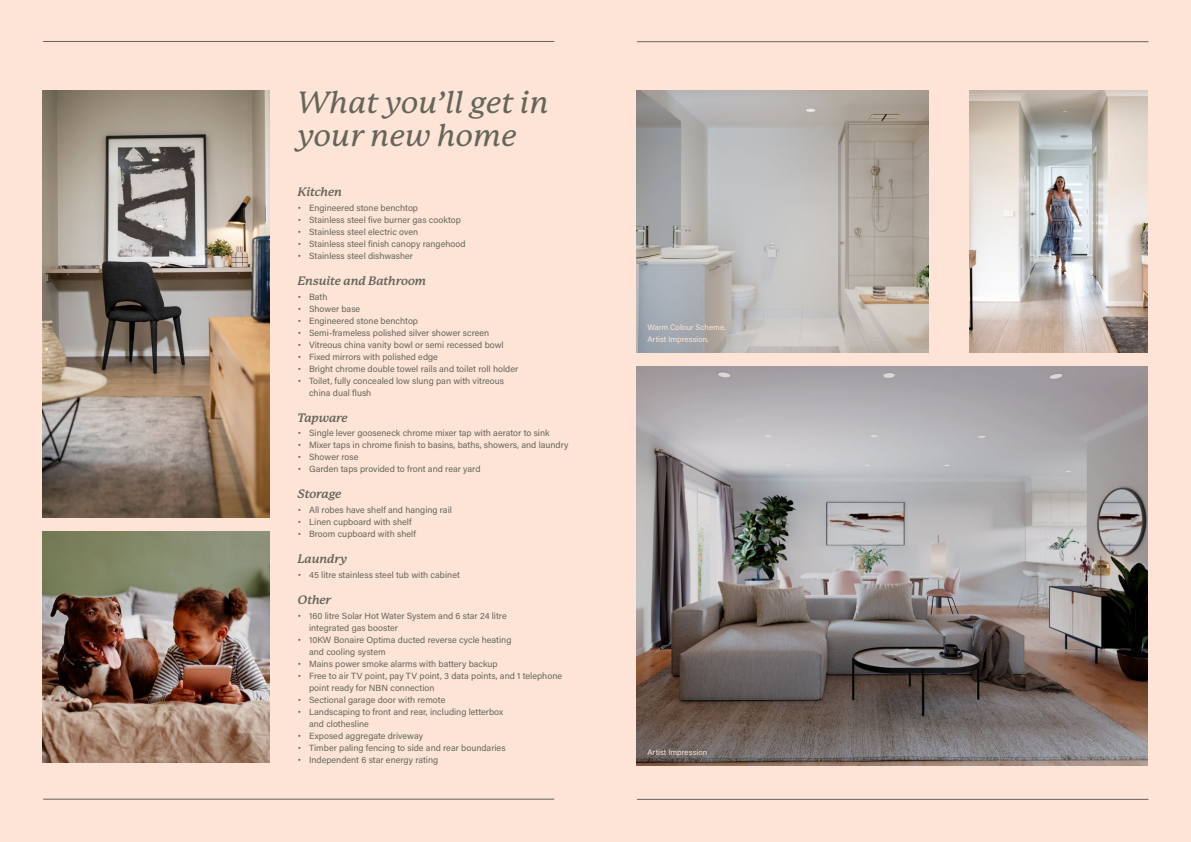
<style>
.page{position:relative;width:1191px;height:842px;background:#fde4d6}
.page>*{position:absolute;margin:0;border:0;box-sizing:border-box;transform-origin:0 0}
.t1{font:italic 500 30px/33px "P22 Mackinac Pro";color:#65655b}
.t2{font:italic 700 12px "P22 Mackinac Pro";letter-spacing:-.015em;color:#65655b}
.t3{font:9px/12px "Acumin Variable Concept";color:#65655b}
.t4{font:8px/12px "Acumin Variable Concept";color:#fde4d6}
</style>
<div class="page">
<img style="left:637px;top:366px;width:510px;height:399px">
<img style="left:637px;top:91px;width:291px;height:261px">
<img style="left:43px;top:531px;width:226px;height:232px">
<img style="left:969px;top:91px;width:178px;height:261px">
<img style="left:43px;top:91px;width:226px;height:426px">
<hr style="left:637px;top:42px;width:511px;height:1px;background:#65655b">
<hr style="left:637px;top:799px;width:511px;height:1px;background:#65655b">
<hr style="left:43px;top:41px;width:511px;height:1px;background:#65655b">
<hr style="left:43px;top:799px;width:511px;height:1px;background:#65655b">
<h1 class="t1" style="left:298px;top:86px;width:252px">What you’ll get in your new home</h1>
<h2 class="t2" style="left:298px;top:185px;width:46px">Kitchen</h2>
<p class="t3" style="left:298px;top:201px;width:169px">Ŋ Engineered stone benchtop<br>Ŋ Stainless steel five burner gas cooktop Ŋ Stainless steel electric oven<br>Ŋ Stainless steel finish canopy rangehood Ŋ Stainless steel dishwasher</p>
<h2 class="t2" style="left:298px;top:274px;width:130px">Ensuite and Bathroom</h2>
<p class="t3" style="left:298px;top:290px;width:31px">Ŋ Bath</p>
<p class="t3" style="left:298px;top:302px;width:64px">Ŋ Shower base</p>
<p class="t3" style="left:298px;top:314px;width:122px">Ŋ Engineered stone benchtop</p>
<p class="t3" style="left:298px;top:326px;width:193px">Ŋ Semi-frameless polished silver shower screen</p>
<p class="t3" style="left:298px;top:338px;width:207px">Ŋ Vitreous china vanity bowl or semi recessed bowl</p>
<p class="t3" style="left:298px;top:350px;width:142px">Ŋ Fixed mirrors with polished edge</p>
<p class="t3" style="left:298px;top:362px;width:222px">Ŋ Bright chrome double towel rails and toilet roll holder</p>
<p class="t3" style="left:298px;top:374px;width:208px">Ŋ Toilet, fully concealed low slung pan with vitreous</p>
<p class="t3" style="left:309px;top:386px;width:64px">china dual flush</p>
<h2 class="t2" style="left:298px;top:410px;width:52px">Tapware</h2>
<p class="t3" style="left:298px;top:427px;width:272px">Ŋ Single lever gooseneck chrome mixer tap with aerator to sink<br>Ŋ Mixer taps in chrome finish to basins, baths, showers, and laundry Ŋ Shower rose<br>Ŋ Garden taps provided to front and rear yard</p>
<h2 class="t2" style="left:298px;top:487px;width:45px">Storage</h2>
<p class="t3" style="left:298px;top:504px;width:156px">Ŋ All robes have shelf and hanging rail<br>Ŋ Linen cupboard with shelf<br>Ŋ Broom cupboard with shelf</p>
<h2 class="t2" style="left:298px;top:552px;width:51px">Laundry</h2>
<p class="t3" style="left:298px;top:569px;width:164px">Ŋ 45 litre stainless steel tub with cabinet</p>
<h2 class="t2" style="left:298px;top:593px;width:35px">Other</h2>
<p class="t3" style="left:298px;top:609px;width:210px">Ŋ 160 litre Solar Hot Water System and 6 star 24 litre</p>
<p class="t3" style="left:309px;top:621px;width:90px">integrated gas booster</p>
<p class="t3" style="left:298px;top:633px;width:215px">Ŋ 10KW Bonaire Optima ducted reverse cycle heating</p>
<p class="t3" style="left:309px;top:645px;width:78px">and cooling system</p>
<p class="t3" style="left:298px;top:657px;width:201px">Ŋ Mains power smoke alarms with battery backup</p>
<p class="t3" style="left:298px;top:669px;width:266px">Ŋ Free to air TV point, pay TV point, 3 data points, and 1 telephone</p>
<p class="t3" style="left:309px;top:681px;width:127px">point ready for NBN connection</p>
<p class="t3" style="left:298px;top:693px;width:149px">Ŋ Sectional garage door with remote</p>
<p class="t3" style="left:298px;top:705px;width:207px">Ŋ Landscaping to front and rear, including letterbox</p>
<p class="t3" style="left:309px;top:717px;width:61px">and clothesline</p>
<p class="t3" style="left:298px;top:729px;width:127px">Ŋ Exposed aggregate driveway</p>
<p class="t3" style="left:298px;top:741px;width:209px">Ŋ Timber paling fencing to side and rear boundaries</p>
<p class="t3" style="left:298px;top:753px;width:142px">Ŋ Independent 6 star energy rating</p>
<p class="t4" style="left:647px;top:321px;width:80px">Warm Colour Scheme.<br>Artist Impression.</p>
<p class="t4" style="left:647px;top:745px;width:61px">Artist Impression</p>
</div>
